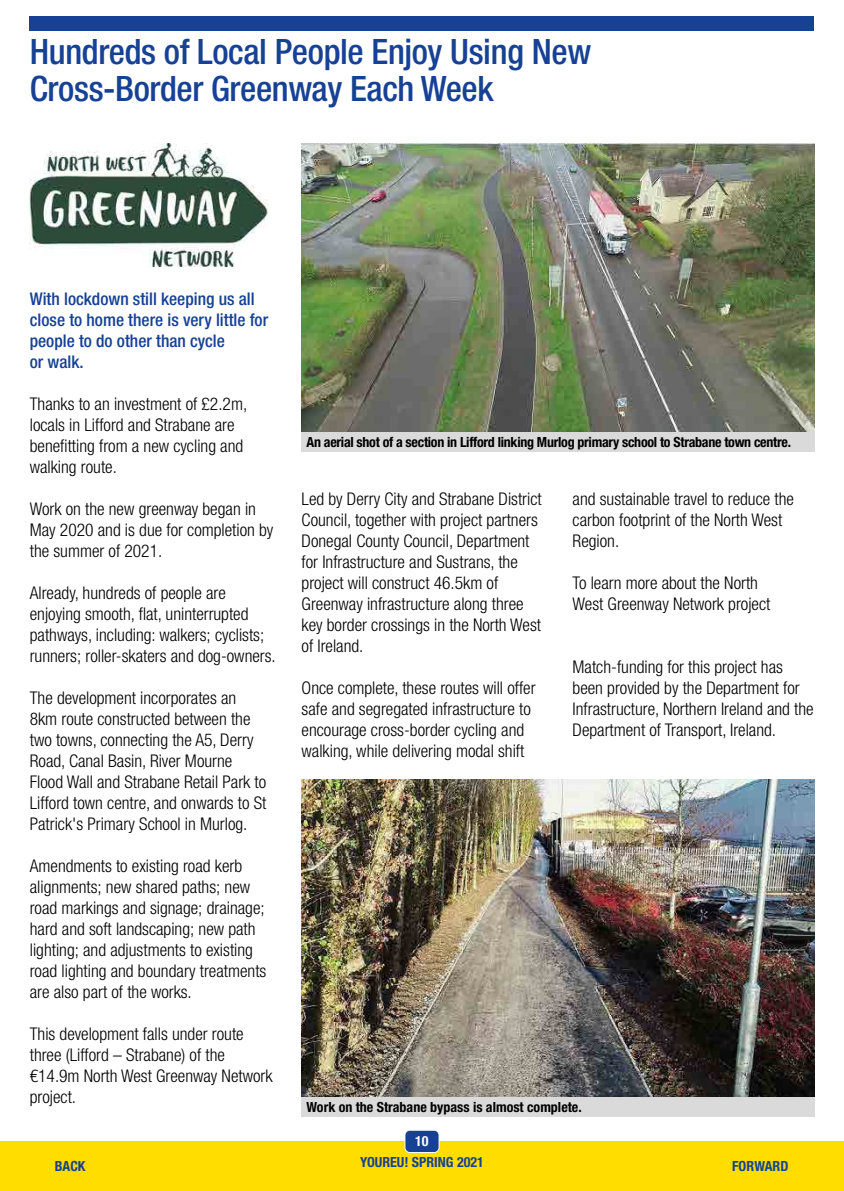
<style>
.page{position:relative;width:844px;height:1191px;background:#fff}
.page>*{position:absolute;margin:0;border:0;box-sizing:border-box;transform-origin:0 0}
.H2_-_Head{font:500 condensed 35px/36.8px "Helvetica Neue LT Std";letter-spacing:-.01em;color:#164194}
.P_-_Body_text{font:300 condensed 17.5px/21px "Helvetica Neue LT Std";color:#000}
.P_-_Lead_in_paragrap{font:500 condensed 17.5px/21px "Helvetica Neue LT Std";color:#164194}
.t1{font:700 condensed 14px "Helvetica Neue LT Std";letter-spacing:-.02em;color:#000}
.t2{font:700 condensed 14px "Helvetica Neue LT Std";color:#000}
.t3{font:700 condensed 14px "Helvetica Neue LT Std";color:#164194}
.t4{font:700 condensed 14px "Helvetica Neue LT Std";color:#fff}
</style>
<div class="page">
<img style="left:301px;top:144px;width:513px;height:288px">
<img style="left:301px;top:780px;width:513px;height:316px">
<div style="left:301px;top:432px;width:513px;height:20px;background:#dadada"></div>
<div style="left:301px;top:1096px;width:513px;height:20px;background:#dadada"></div>
<img style="left:30px;top:144px;width:239px;height:123px">
<div style="left:0;top:1141px;width:843px;height:50px;background:#fd0"></div>
<div style="left:405px;top:1130px;width:34px;height:22px;background:#164194;border-radius:5px"></div>
<div style="left:404px;top:1130px;width:35px;height:22px;border:1px solid #fff;border-radius:5px"></div>
<div style="left:30px;top:17px;width:784px;height:14px;background:#164194"></div>
<h2 class="H2_-_Head" style="left:30px;top:33px;width:563px">Hundreds of Local People Enjoy Using New<br>Cross-Border Greenway Each Week</h2>
<p class="P_-_Lead_in_paragrap" style="left:30px;top:288px;width:240px">With lockdown still keeping us all close to home there is very little for people to do other than cycle<br>or walk.</p>
<p class="P_-_Body_text" style="left:30px;top:393px;width:219px">Thanks to an investment of £2.2m, locals in Lifford and Strabane are benefitting from a new cycling and walking route.</p>
<p class="P_-_Body_text" style="left:30px;top:498px;width:245px">Work on the new greenway began in<br>May 2020 and is due for completion by the summer of 2021.</p>
<p class="P_-_Body_text" style="left:30px;top:582px;width:247px">Already, hundreds of people are enjoying smooth, flat, uninterrupted pathways, including: walkers; cyclists; runners; roller-skaters and dog-owners.</p>
<p class="P_-_Body_text" style="left:30px;top:687px;width:238px">The development incorporates an 8km route constructed between the two towns, connecting the A5, Derry Road, Canal Basin, River Mourne Flood Wall and Strabane Retail Park to Lifford town centre, and onwards to St Patrick's Primary School in Murlog.</p>
<p class="P_-_Body_text" style="left:30px;top:855px;width:238px">Amendments to existing road kerb alignments; new shared paths; new road markings and signage; drainage; hard and soft landscaping; new path lighting; and adjustments to existing road lighting and boundary treatments are also part of the works.</p>
<p class="P_-_Body_text" style="left:30px;top:1023px;width:244px">This development falls under route three (Lifford – Strabane) of the €14.9m North West Greenway Network project.</p>
<p class="t1" style="left:306px;top:434px;width:486px">An aerial shot of a section in Lifford linking Murlog primary school to Strabane town centre.</p>
<p class="P_-_Body_text" style="left:301px;top:488px;width:241px">Led by Derry City and Strabane District Council, together with project partners Donegal County Council, Department for Infrastructure and Sustrans, the project will construct 46.5km of Greenway infrastructure along three key border crossings in the North West of Ireland.</p>
<p class="P_-_Body_text" style="left:301px;top:677px;width:235px">Once complete, these routes will offer safe and segregated infrastructure to encourage cross-border cycling and walking, while delivering modal shift</p>
<p class="P_-_Body_text" style="left:572px;top:488px;width:223px">and sustainable travel to reduce the carbon footprint of the North West<br>Region.</p>
<p class="P_-_Body_text" style="left:572px;top:572px;width:199px">To learn more about the North<br>West Greenway Network project</p>
<p class="P_-_Body_text" style="left:572px;top:656px;width:242px">Match-funding for this project has been provided by the Department for Infrastructure, Northern Ireland and the Department of Transport, Ireland.</p>
<p class="t2" style="left:306px;top:1098px;width:277px">Work on the Strabane bypass is almost complete.</p>
<p class="t4" style="left:415px;top:1132px;width:15px">10</p>
<p class="t3" style="left:55px;top:1157px;width:32px">BACK</p>
<p class="t3" style="left:360px;top:1153px;width:125px">YOUREU! SPRING 2021</p>
<p class="t3" style="left:732px;top:1157px;width:58px">FORWARD</p>
</div>
